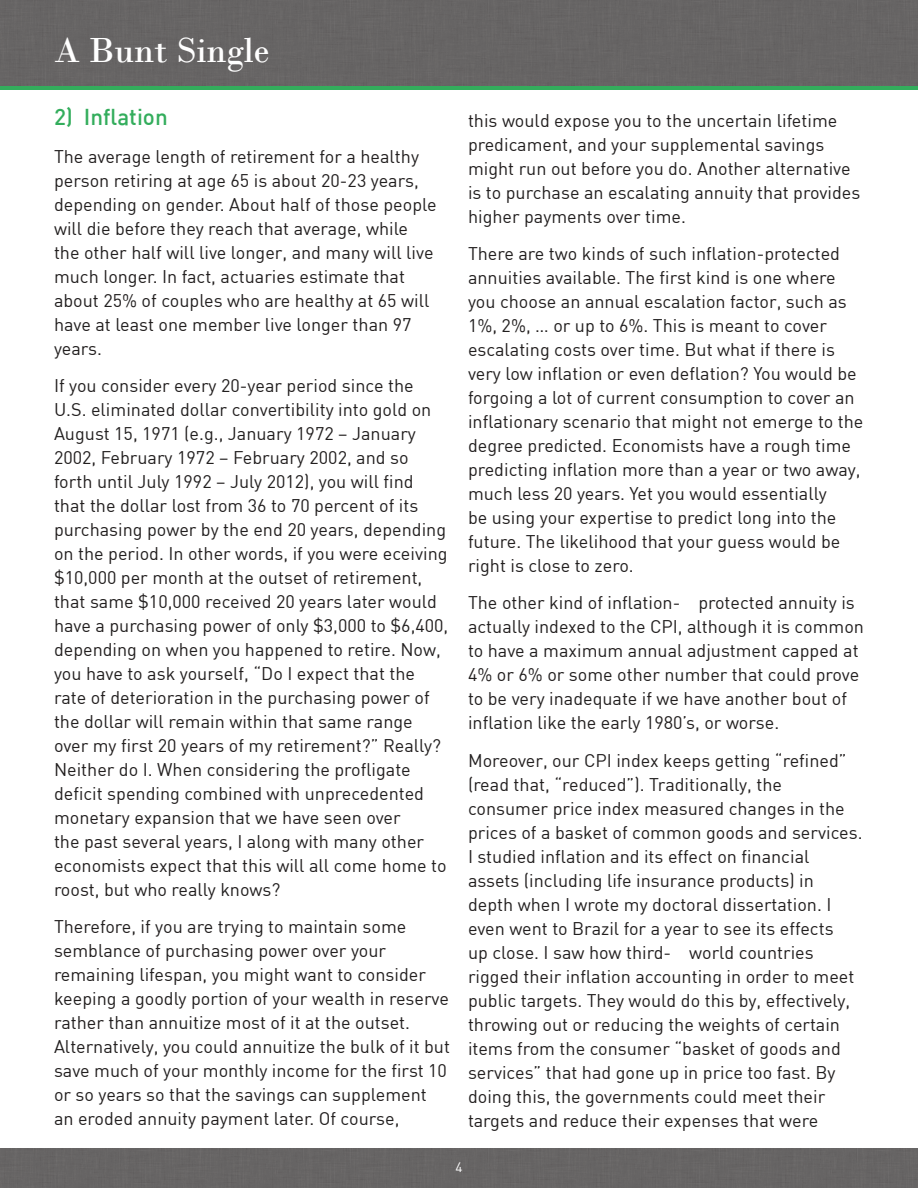
<style>
.page{position:relative;width:918px;height:1188px;background:#fff}
.page>*{position:absolute;margin:0;border:0;box-sizing:border-box;transform-origin:0 0}
.t1{font:36.6px "Bodoni";color:#fff}
.t2{font:500 22.5px "DIN";color:#33ad5c}
.t3{font:18px/24px "DIN";color:#221f1f}
.t4{font:13.5px "DIN";color:#fff}
</style>
<div class="page">
<div style="left:0;top:0;width:918px;height:86px;background:#676565"></div>
<hr style="left:0;top:86px;width:918px;height:4px;background:#33ad5c">
<svg style="left:0;top:1148px;width:918px;height:1px"></svg>
<div style="left:0;top:1149px;width:918px;height:39px;background:#676565"></div>
<h1 class="t1" style="left:54px;top:34px;width:217px">A Bunt Single</h1>
<p class="t2" style="left:54px;top:103px;width:115px">2) Inflation</p>
<p class="t3" style="left:54px;top:145px;width:384px">The average length of retirement for a healthy person retiring at age 65 is about 20- 23 years, depending on gender. About half of those people will die before they reach that average, while the other half will live longer, and many will live much longer. In fact, actuaries estimate that about 25% of couples who are healthy at 65 will have at least one member live longer than 97 years.</p>
<p class="t3" style="left:54px;top:375px;width:396px">If you consider every 20- year period since the U.S. eliminated dollar convertibility into gold on August 15, 1971 (e.g., January 1972 – January 2002, February 1972 – February 2002, and so forth until July 1992 – July 2012), you will find that the dollar lost from 36 to 70 percent of its purchasing power by the end 20 years, depending on the period. In other words, if you were eceiving $10,000 per month at the outset of retirement, that same $10,000 received 20 years later would have a purchasing power of only $3,000 to $6,400, depending on when you happened to retire. Now, you have to ask yourself, “Do I expect that the rate of deterioration in the purchasing power of the dollar will remain within that same range over my first 20 years of my retirement?” Really?<br>Neither do I. When considering the profligate deficit spending combined with unprecedented monetary expansion that we have seen over<br>the past several years, I along with many other economists expect that this will all come home to roost, but who really knows?</p>
<p class="t3" style="left:54px;top:916px;width:398px">Therefore, if you are trying to maintain some semblance of purchasing power over your remaining lifespan, you might want to consider keeping a goodly portion of your wealth in reserve rather than annuitize most of it at the outset.<br>Alternatively, you could annuitize the bulk of it but save much of your monthly income for the first 10 or so years so that the savings can supplement an eroded annuity payment later. Of course,</p>
<p class="t3" style="left:468px;top:109px;width:394px">this would expose you to the uncertain lifetime predicament, and your supplemental savings might run out before you do. Another alternative is to purchase an escalating annuity that provides higher payments over time.</p>
<p class="t3" style="left:468px;top:241px;width:397px">There are two kinds of such inflation- protected annuities available. The first kind is one where you choose an annual escalation factor, such as 1%, 2%, … or up to 6%. This is meant to cover escalating costs over time. But what if there is very low inflation or even deflation? You would be forgoing a lot of current consumption to cover an inflationary scenario that might not emerge to the degree predicted. Economists have a rough time predicting inflation more than a year or two away, much less 20 years. Yet you would essentially<br>be using your expertise to predict long into the future. The likelihood that your guess would be right is close to zero.</p>
<p class="t3" style="left:468px;top:591px;width:397px">The other kind of inflation- ฀protected annuity is actually indexed to the CPI, although it is common to have a maximum annual adjustment capped at 4% or 6% or some other number that could prove to be very inadequate if we have another bout of inflation like the early 1980’s, or worse.</p>
<p class="t3" style="left:468px;top:748px;width:396px">Moreover, our CPI index keeps getting “refined” (read that, “reduced”). Traditionally, the consumer price index measured changes in the prices of a basket of common goods and services.<br>I studied inflation and its effect on financial assets (including life insurance products) in depth when I wrote my doctoral dissertation. I even went to Brazil for a year to see its effects<br>up close. I saw how third- ฀world countries rigged their inflation accounting in order to meet public targets. They would do this by, effectively, throwing out or reducing the weights of certain items from the consumer “basket of goods and services” that had gone up in price too fast. By doing this, the governments could meet their targets and reduce their expenses that were</p>
<p class="t4" style="left:455px;top:1161px;width:9px">4</p>
</div>
